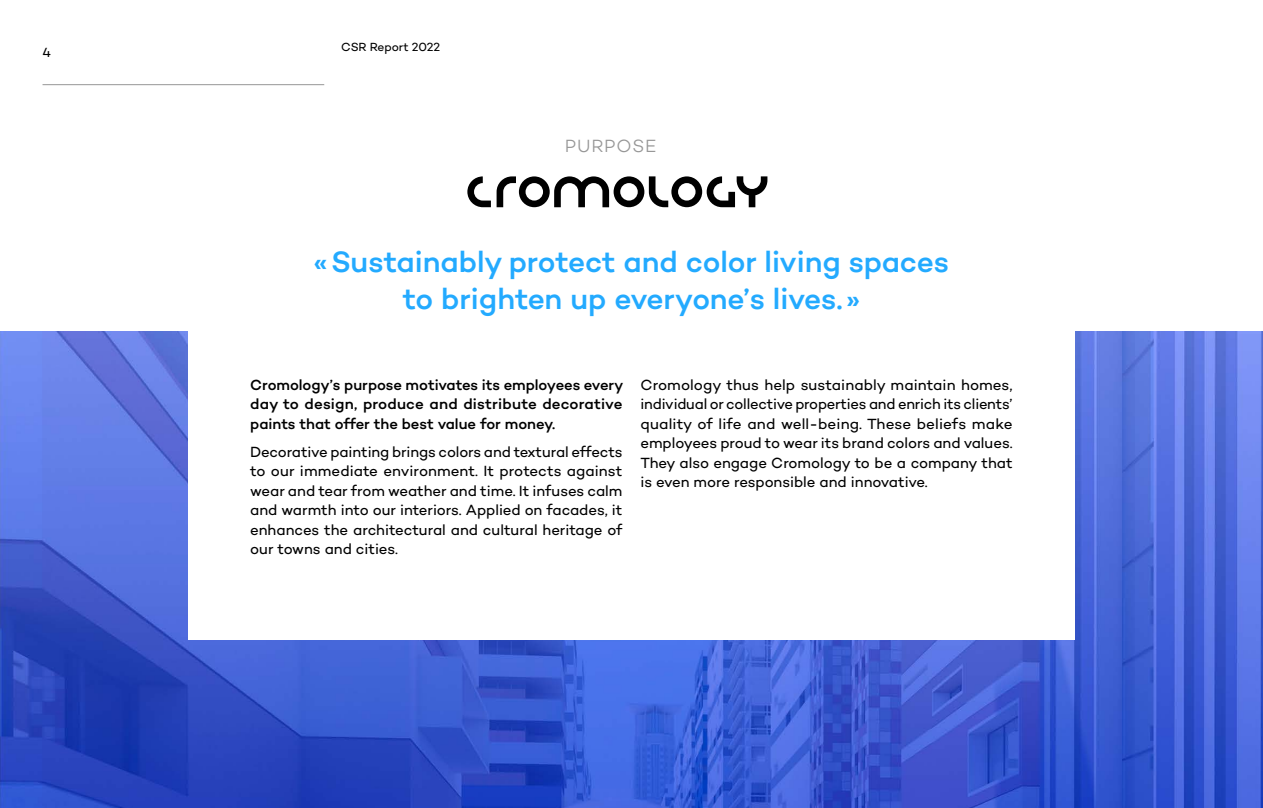
<style>
.page{position:relative;width:1263px;height:808px;background:#fff}
.page>*{position:absolute;margin:0;border:0;box-sizing:border-box;transform-origin:0 0}
.t1{font:500 30px/37.5px "Campton";letter-spacing:-.005em;color:#23aaff;text-align:center}
.t2{font:300 18px "Campton";letter-spacing:.045em;color:#979797}
.t3{font:15px/19.5px "Campton";color:#000;text-align:justify}
.t4{font:500 15px/19.5px "Campton";letter-spacing:-.005em;color:#000;text-align:justify}
.t5{font:13.5px "Campton";color:#000}
.t6{font:12px "Campton";letter-spacing:-.01em;color:#000}
</style>
<div class="page">
<img style="left:0;top:332px;width:1263px;height:476px">
<div style="left:188px;top:272px;width:886px;height:368px;background:#fff"></div>
<svg style="left:467px;top:176px;width:24px;height:31px"></svg>
<svg style="left:497px;top:176px;width:270px;height:31px"></svg>
<hr style="left:43px;top:84px;width:281px;height:1px;background:#979797">
<p class="t5" style="left:43px;top:44px;width:10px">4</p>
<p class="t6" style="left:341px;top:39px;width:101px">CSR Report 2022</p>
<p class="t2" style="left:565px;top:134px;width:93px">PURPOSE</p>
<h1 class="t1" style="left:314px;top:242px;width:637px">«Sustainably protect and color living spaces to brighten up everyone’s lives. »</h1>
<p class="t4" style="left:250px;top:375px;width:375px">Cromology’s purpose motivates its employees every day to design, produce and distribute decorative paints that offer the best value for money.</p>
<p class="t3" style="left:250px;top:442px;width:374px">Decorative painting brings colors and textural effects to our immediate environment. It protects against wear and tear from weather and time. It infuses calm and warmth into our interiors. Applied on facades, it enhances the architectural and cultural heritage of our towns and cities.</p>
<p class="t3" style="left:640px;top:375px;width:374px">Cromology thus help sustainably maintain homes, individual or collective properties and enrich its clients’ quality of life and well-being. These beliefs make employees proud to wear its brand colors and values.<br>They also engage Cromology to be a company that is even more responsible and innovative.</p>
</div>
